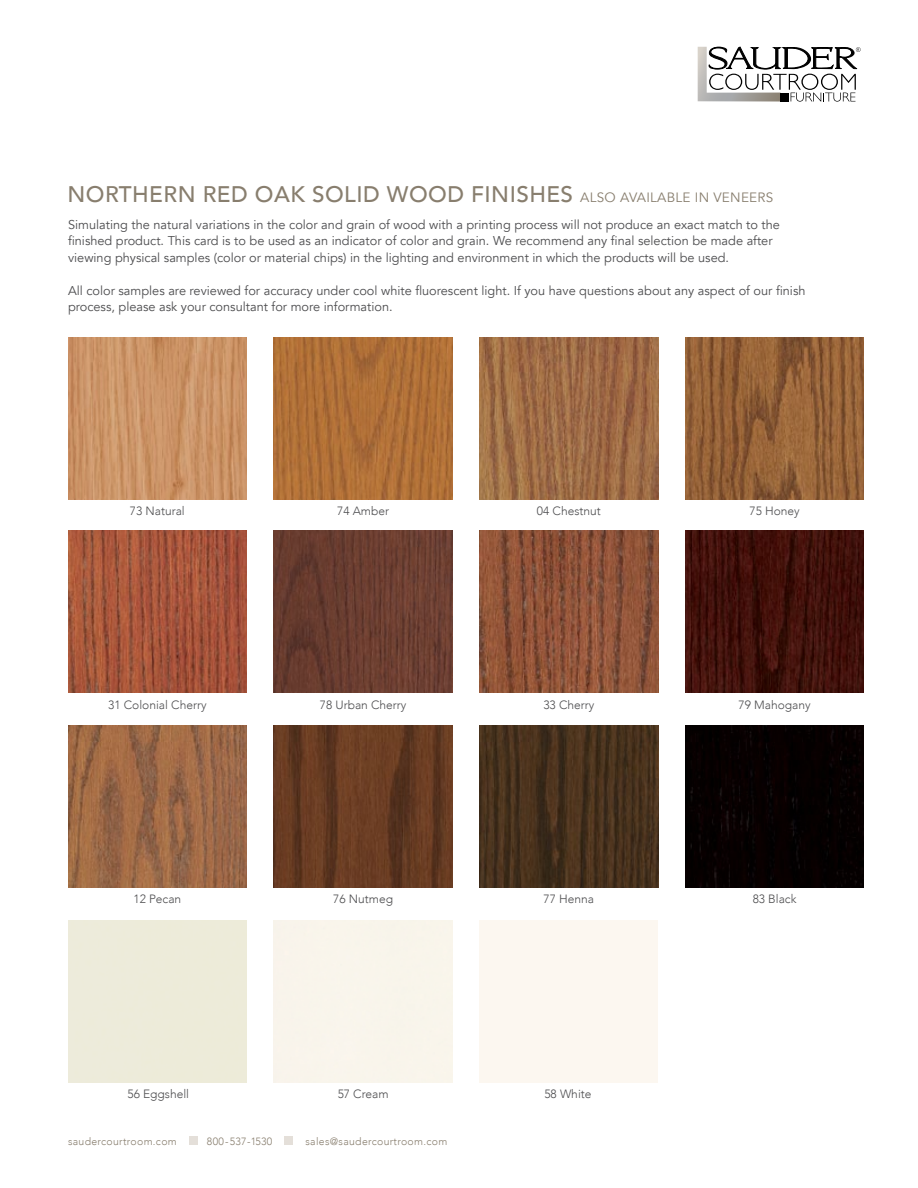
<style>
.page{position:relative;width:918px;height:1188px;background:#fff}
.page>*{position:absolute;margin:0;border:0;box-sizing:border-box;transform-origin:0 0}
.t1{font:500 22.5px "Avenir";letter-spacing:.02em;color:#887e6e}
.t2{font:12.75px/16.5px "Avenir";color:#4d4d4f}
.t3{font:300 12px "Avenir";color:#4d4d4f}
.t4{font:300 10.5px "Avenir";letter-spacing:.03em;color:#887e6e}
.s1{font-weight:400;font-size:13.5px}
</style>
<div class="page">
<div style="left:189px;top:1136px;width:8px;height:8px;background:#e4dfd9"></div>
<div style="left:285px;top:1136px;width:8px;height:8px;background:#e4dfd9"></div>
<svg style="left:698px;top:46px;width:163px;height:56px"></svg>
<img style="left:68px;top:338px;width:179px;height:162px">
<img style="left:274px;top:338px;width:179px;height:162px">
<img style="left:480px;top:338px;width:178px;height:161px">
<img style="left:685px;top:338px;width:179px;height:162px">
<img style="left:68px;top:726px;width:179px;height:162px">
<img style="left:274px;top:726px;width:179px;height:162px">
<img style="left:480px;top:726px;width:178px;height:162px">
<div style="left:685px;top:726px;width:179px;height:162px;background:#060000"></div>
<img style="left:68px;top:531px;width:179px;height:162px">
<img style="left:274px;top:531px;width:178px;height:162px">
<img style="left:480px;top:531px;width:178px;height:162px">
<img style="left:685px;top:531px;width:179px;height:162px">
<h1 class="t1" style="left:68px;top:174px;width:707px">NORTHERN RED OAK SOLID WOOD FINISHES <span class="s1">ALSO AVAILABLE IN VENEERS</span></h1>
<p class="t2" style="left:68px;top:216px;width:714px">Simulating the natural variations in the color and grain of wood with a printing process will not produce an exact match to the finished product. This card is to be used as an indicator of color and grain. We recommend any final selection be made after viewing physical samples (color or material chips) in the lighting and environment in which the products will be used.</p>
<p class="t2" style="left:68px;top:282px;width:739px">All color samples are reviewed for accuracy under cool white fluorescent light. If you have questions about any aspect of our finish process, please ask your consultant for more information.</p>
<p class="t3" style="left:130px;top:503px;width:56px">73 Natural</p>
<p class="t3" style="left:337px;top:503px;width:54px">74 Amber</p>
<p class="t3" style="left:537px;top:503px;width:65px">04 Chestnut</p>
<p class="t3" style="left:749px;top:503px;width:52px">75 Honey</p>
<p class="t3" style="left:108px;top:698px;width:100px">31 Colonial Cherry</p>
<p class="t3" style="left:320px;top:698px;width:88px">78 Urban Cherry</p>
<p class="t3" style="left:543px;top:698px;width:52px">33 Cherry</p>
<p class="t3" style="left:739px;top:698px;width:74px">79 Mahogany</p>
<p class="t3" style="left:133px;top:892px;width:49px">12 Pecan</p>
<p class="t3" style="left:333px;top:892px;width:61px">76 Nutmeg</p>
<p class="t3" style="left:544px;top:892px;width:52px">77 Henna</p>
<p class="t3" style="left:753px;top:892px;width:45px">83 Black</p>
<p class="t3" style="left:128px;top:1087px;width:63px">56 Eggshell</p>
<p class="t3" style="left:338px;top:1087px;width:52px">57 Cream</p>
<p class="t3" style="left:544px;top:1087px;width:49px">58 White</p>
<p class="t4" style="left:68px;top:1135px;width:110px">saudercourtroom.com</p>
<p class="t4" style="left:207px;top:1135px;width:67px">800-537-1530</p>
<p class="t4" style="left:306px;top:1135px;width:143px">sales@saudercourtroom.com</p>
</div>
